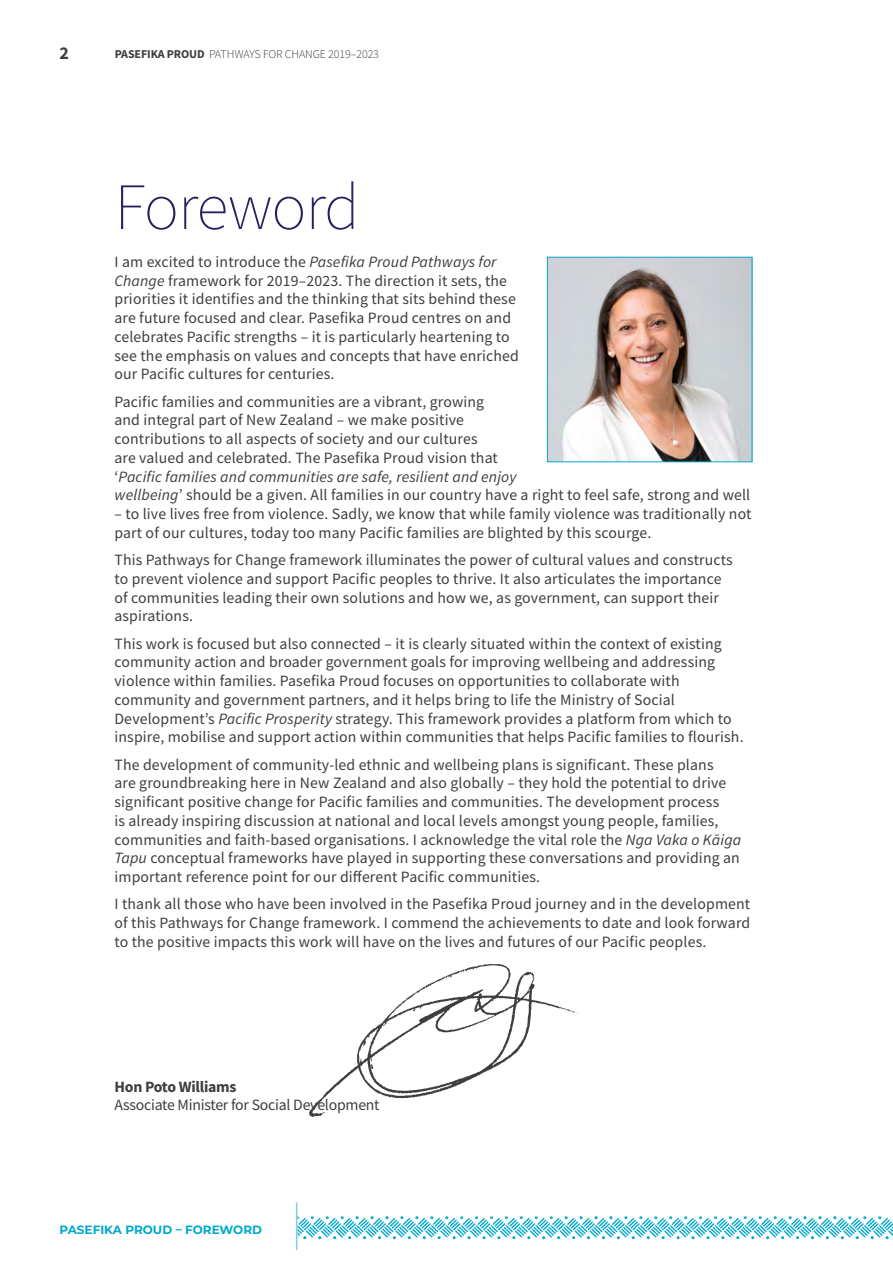
<style>
.page{position:relative;width:893px;height:1263px;background:#fff}
.page>*{position:absolute;margin:0;border:0;box-sizing:border-box;transform-origin:0 0}
.t1{font:200 66px "Source Sans Pro";letter-spacing:-.015em;color:#262161}
.t2{font:700 18px "Source Sans Pro";color:#3e3e3f}
.t3{font:15.75px/18.8px "Source Sans Pro";letter-spacing:.01em;color:#3e3e3f}
.t4{font:15.75px "Source Sans Pro";letter-spacing:-.015em;color:#3e3e3f}
.t5{font:700 15.75px "Source Sans Pro";letter-spacing:-.015em;color:#3e3e3f}
.t6{font:300 12px "Source Sans Pro";letter-spacing:-.01em;color:#3e3e3f}
.t7{font:700 12px "Montserrat";color:#00a9cd}
.s1{font-weight:700}
.s2{font-style:italic}
</style>
<div class="page">
<svg style="left:297px;top:1216px;width:596px;height:23px"></svg>
<img style="left:309px;top:963px;width:269px;height:154px">
<hr style="left:296px;top:1203px;width:1px;height:46px;background:#88cde4">
<img style="left:549px;top:259px;width:201px;height:201px">
<div style="left:547px;top:257px;width:205px;height:205px;border:1px solid #00a9cd"></div>
<p class="t2" style="left:60px;top:40px;width:11px">2</p>
<p class="t6" style="left:115px;top:47px;width:266px"><span class="s1">PASEFIKA PROUD</span> PATHWAYS FOR CHANGE 2019–2023</p>
<h1 class="t1" style="left:114px;top:167px;width:247px">Foreword</h1>
<p class="t3" style="left:114px;top:252px;width:406px">I am excited to introduce the <span class="s2">Pasefika Proud Pathways for Change</span> framework for 2019–2023. The direction it sets, the priorities it identifies and the thinking that sits behind these are future focused and clear. Pasefika Proud centres on and celebrates Pacific strengths – it is particularly heartening to see the emphasis on values and concepts that have enriched our Pacific cultures for centuries.</p>
<p class="t3" style="left:114px;top:392px;width:637px">Pacific families and communities are a vibrant, growing<br>and integral part of New Zealand – we make positive<br>contributions to all aspects of society and our cultures<br>are valued and celebrated. The Pasefika Proud vision that<br>‘<span class="s2">Pacific families and communities are safe, resilient and enjoy<br>wellbeing</span>’ should be a given. All families in our country have a right to feel safe, strong and well</p>
<p class="t3" style="left:114px;top:504px;width:638px">– to live lives free from violence. Sadly, we know that while family violence was traditionally not part of our cultures, today too many Pacific families are blighted by this scourge.</p>
<p class="t3" style="left:114px;top:550px;width:620px">This Pathways for Change framework illuminates the power of cultural values and constructs to prevent violence and support Pacific peoples to thrive. It also articulates the importance of communities leading their own solutions and how we, as government, can support their aspirations.</p>
<p class="t3" style="left:114px;top:634px;width:631px">This work is focused but also connected – it is clearly situated within the context of existing community action and broader government goals for improving wellbeing and addressing violence within families. Pasefika Proud focuses on opportunities to collaborate with community and government partners, and it helps bring to life the Ministry of Social Development’s <span class="s2">Pacific Prosperity</span> strategy. This framework provides a platform from which to inspire, mobilise and support action within communities that helps Pacific families to flourish.</p>
<p class="t3" style="left:114px;top:755px;width:628px">The development of community-led ethnic and wellbeing plans is significant. These plans<br>are groundbreaking here in New Zealand and also globally – they hold the potential to drive significant positive change for Pacific families and communities. The development process<br>is already inspiring discussion at national and local levels amongst young people, families, communities and faith-based organisations. I acknowledge the vital role the <span class="s2">Nga Vaka o Kāiga Tapu</span> conceptual frameworks have played in supporting these conversations and providing an important reference point for our different Pacific communities.</p>
<p class="t3" style="left:114px;top:895px;width:637px;text-align:justify">I thank all those who have been involved in the Pasefika Proud journey and in the development of this Pathways for Change framework. I commend the achievements to date and look forward to the positive impacts this work will have on the lives and futures of our Pacific peoples.</p>
<p class="t5" style="left:114px;top:1076px;width:124px">Hon Poto Williams</p>
<p class="t4" style="left:114px;top:1095px;width:267px">Associate Minister for Social Development</p>
<p class="t7" style="left:60px;top:1220px;width:204px">PASEFIKA PROUD – FOREWORD</p>
</div>
